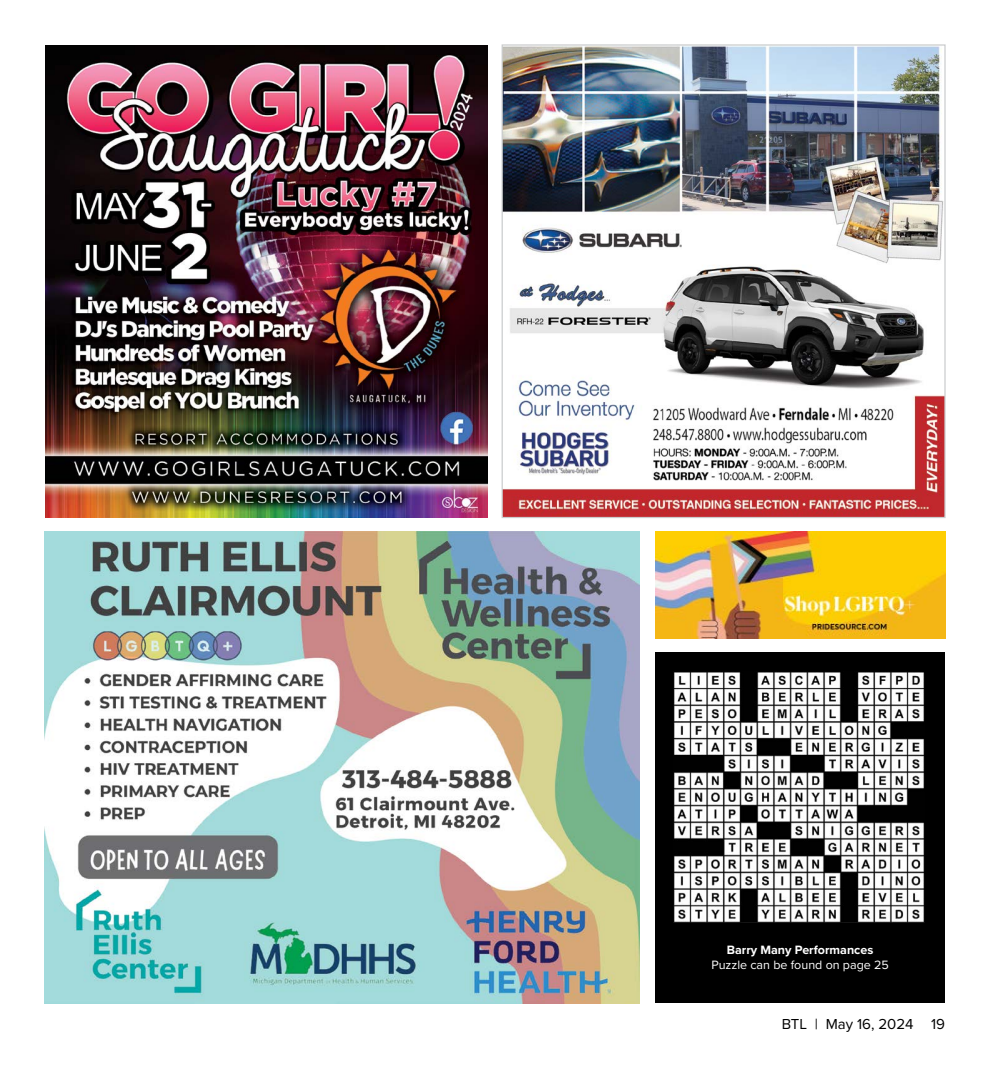
<style>
.page{position:relative;width:990px;height:1080px;background:#fff}
.page>*{position:absolute;margin:0;border:0;box-sizing:border-box;transform-origin:0 0}
.t1{font:15px "Proxima Nova";color:#000}
.t2{font:12.5px "Proxima Nova";color:#fff}
.t3{font:700 12.5px "Proxima Nova";color:#fff}
</style>
<div class="page">
<div style="left:655px;top:652px;width:290px;height:351px;background:#000"></div>
<img style="left:674px;top:672px;width:250px;height:250px">
<img style="left:45px;top:45px;width:443px;height:473px">
<img style="left:45px;top:531px;width:595px;height:472px">
<img style="left:504px;top:46px;width:440px;height:470px">
<img style="left:656px;top:531px;width:290px;height:108px">
<p class="t3" style="left:727px;top:941px;width:148px">Barry Many Performances</p>
<p class="t2" style="left:711px;top:956px;width:179px">Puzzle can be found on page 25</p>
<p class="t1" style="left:782px;top:1013px;width:165px">BTL | May 16, 2024 19</p>
</div>
